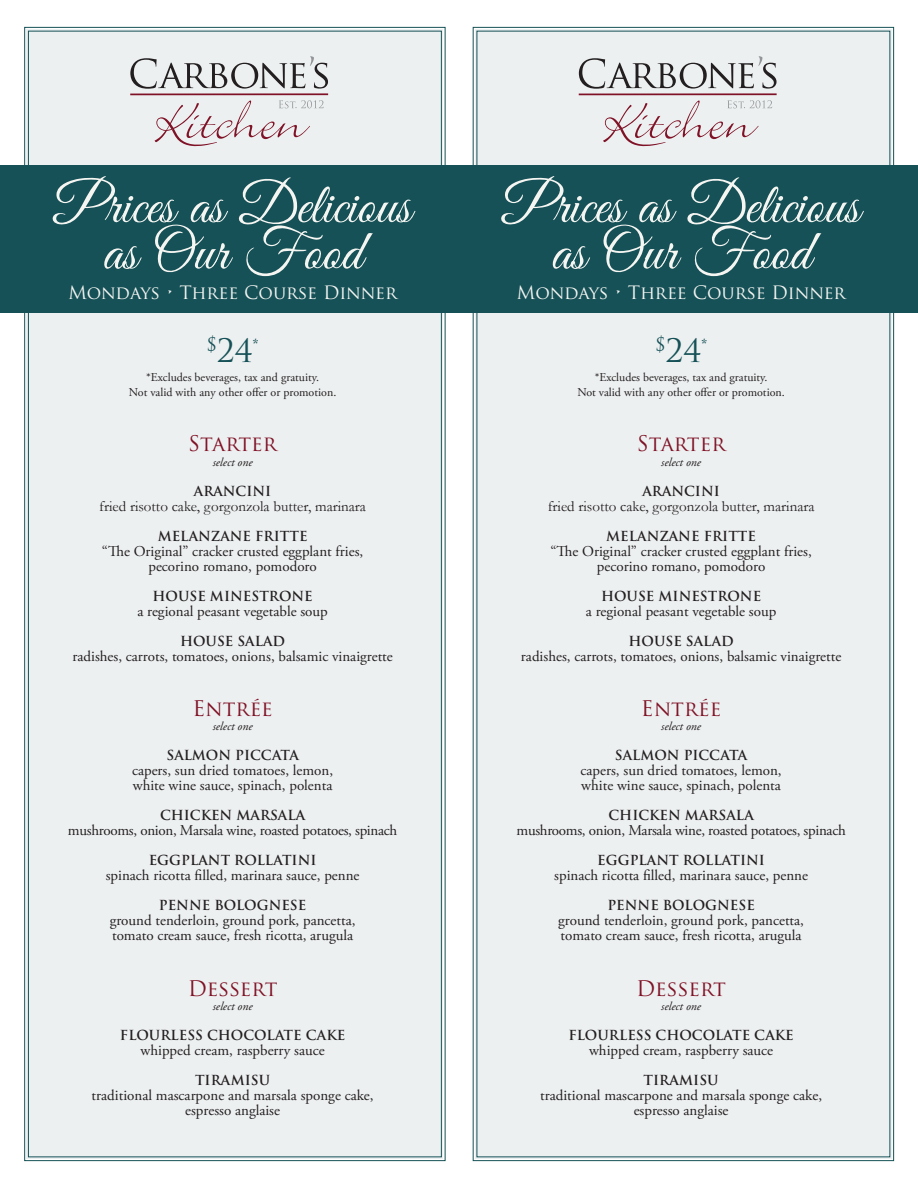
<style>
.page{position:relative;width:918px;height:1188px;background:#fff}
.page>*{position:absolute;margin:0;border:0;box-sizing:border-box;transform-origin:0 0}
.t1{font:57px/46.5px "Great Vibes";color:#f5f5f2;text-align:center}
.t2{font:31.5px "Trajan Pro";color:#155157}
.t3{font:21px "Trajan Pro";color:#7f1226}
.t4{font:18px "Trajan Pro";letter-spacing:-.01em;color:#f5f5f2}
.t5{font:15px/15px "Adobe Garamond Pro";color:#231f20;text-align:center}
.t6{font:15px "Adobe Garamond Pro";letter-spacing:-.02em;color:#231f20}
.t7{font:15px "Garamond";color:#231f20}
.t8{font:700 13.5px "Trajan Pro";color:#231f20}
.t9{font:12px/15px "Adobe Garamond Pro";color:#231f20;text-align:center}
.t10{font:italic 12px "Adobe Garamond Pro";color:#231f20}
</style>
<div class="page">
<div style="left:24px;top:27px;width:422px;height:1134px;background:#edf0f1"></div>
<div style="left:0;top:165px;width:459px;height:147px;background:#155157"></div>
<svg style="left:130px;top:56px;width:198px;height:33px;background:#c5c7c8"></svg>
<hr style="left:130px;top:93px;width:198px;height:2px;background:#7f1226">
<svg style="left:155px;top:100px;width:169px;height:46px;background:#e2dbdd"></svg>
<div style="left:472px;top:27px;width:422px;height:1134px;background:#edf0f1"></div>
<div style="left:448px;top:165px;width:470px;height:147px;background:#155157"></div>
<svg style="left:579px;top:56px;width:198px;height:33px;background:#c5c7c8"></svg>
<hr style="left:579px;top:93px;width:198px;height:2px;background:#7f1226">
<svg style="left:603px;top:100px;width:169px;height:46px;background:#e2dbdd"></svg>
<h1 class="t1" style="left:54px;top:186px;width:359px">Prices as Delicious as Our Food</h1>
<p class="t4" style="left:68px;top:281px;width:331px">Mondays • Three Course Dinner</p>
<h2 class="t2" style="left:207px;top:330px;width:54px"><sup>$</sup>24<sup>*</sup></h2>
<p class="t9" style="left:129px;top:370px;width:209px">*Excludes beverages, tax and gratuity.<br>Not valid with any other offer or promotion.</p>
<h3 class="t3" style="left:188px;top:430px;width:90px">Starter</h3>
<p class="t10" style="left:213px;top:455px;width:41px">select one</p>
<p class="t8" style="left:194px;top:483px;width:79px">ARANCINI</p>
<p class="t7" style="left:99px;top:497px;width:268px">fried risotto cake, gorgonzola butter, marinara</p>
<p class="t8" style="left:158px;top:528px;width:151px">MELANZANE FRITTE</p>
<p class="t5" style="left:102px;top:544px;width:263px">“The Original” cracker crusted eggplant fries, pecorino romano, pomodoro</p>
<p class="t8" style="left:153px;top:588px;width:162px">HOUSE MINESTRONE</p>
<p class="t5" style="left:137px;top:604px;width:192px">a regional peasant vegetable soup</p>
<p class="t8" style="left:180px;top:633px;width:107px">HOUSE SALAD</p>
<p class="t5" style="left:72px;top:649px;width:322px">radishes, carrots, tomatoes, onions, balsamic vinaigrette</p>
<h3 class="t3" style="left:192px;top:695px;width:82px">Entrée</h3>
<p class="t10" style="left:213px;top:719px;width:41px">select one</p>
<p class="t8" style="left:166px;top:747px;width:134px">SALMON PICCATA</p>
<p class="t5" style="left:132px;top:764px;width:203px;text-align:left">capers, sun dried tomatoes, lemon, white wine sauce, spinach, polenta</p>
<p class="t8" style="left:160px;top:807px;width:147px">CHICKEN MARSALA</p>
<p class="t6" style="left:68px;top:822px;width:331px">mushrooms, onion, Marsala wine, roasted potatoes, spinach</p>
<p class="t8" style="left:149px;top:852px;width:169px">EGGPLANT ROLLATINI</p>
<p class="t5" style="left:106px;top:869px;width:255px">spinach ricotta filled, marinara sauce, penne</p>
<p class="t8" style="left:159px;top:897px;width:149px">PENNE BOLOGNESE</p>
<p class="t5" style="left:110px;top:914px;width:247px;text-align:left">ground tenderloin, ground pork, pancetta, tomato cream sauce, fresh ricotta, arugula</p>
<h3 class="t3" style="left:188px;top:975px;width:91px">Dessert</h3>
<p class="t10" style="left:213px;top:999px;width:41px">select one</p>
<p class="t8" style="left:120px;top:1027px;width:227px">FLOURLESS CHOCOLATE CAKE</p>
<p class="t5" style="left:141px;top:1043px;width:186px">whipped cream, raspberry sauce</p>
<p class="t8" style="left:195px;top:1072px;width:77px">TIRAMISU</p>
<p class="t5" style="left:92px;top:1088px;width:284px">traditional mascarpone and marsala sponge cake, espresso anglaise</p>
<h1 class="t1" style="left:503px;top:186px;width:359px">Prices as Delicious as Our Food</h1>
<p class="t4" style="left:517px;top:281px;width:331px">Mondays • Three Course Dinner</p>
<h2 class="t2" style="left:655px;top:330px;width:54px"><sup>$</sup>24<sup>*</sup></h2>
<p class="t9" style="left:577px;top:370px;width:209px">*Excludes beverages, tax and gratuity.<br>Not valid with any other offer or promotion.</p>
<h3 class="t3" style="left:637px;top:430px;width:90px">Starter</h3>
<p class="t10" style="left:661px;top:455px;width:41px">select one</p>
<p class="t8" style="left:642px;top:483px;width:79px">ARANCINI</p>
<p class="t7" style="left:548px;top:497px;width:268px">fried risotto cake, gorgonzola butter, marinara</p>
<p class="t8" style="left:606px;top:528px;width:151px">MELANZANE FRITTE</p>
<p class="t5" style="left:550px;top:544px;width:263px">“The Original” cracker crusted eggplant fries, pecorino romano, pomodoro</p>
<p class="t8" style="left:601px;top:588px;width:162px">HOUSE MINESTRONE</p>
<p class="t5" style="left:586px;top:604px;width:192px">a regional peasant vegetable soup</p>
<p class="t8" style="left:629px;top:633px;width:107px">HOUSE SALAD</p>
<p class="t5" style="left:521px;top:649px;width:322px">radishes, carrots, tomatoes, onions, balsamic vinaigrette</p>
<h3 class="t3" style="left:641px;top:695px;width:82px">Entrée</h3>
<p class="t10" style="left:661px;top:719px;width:41px">select one</p>
<p class="t8" style="left:615px;top:747px;width:134px">SALMON PICCATA</p>
<p class="t5" style="left:581px;top:764px;width:203px;text-align:left">capers, sun dried tomatoes, lemon, white wine sauce, spinach, polenta</p>
<p class="t8" style="left:609px;top:807px;width:147px">CHICKEN MARSALA</p>
<p class="t6" style="left:516px;top:822px;width:331px">mushrooms, onion, Marsala wine, roasted potatoes, spinach</p>
<p class="t8" style="left:597px;top:852px;width:169px">EGGPLANT ROLLATINI</p>
<p class="t5" style="left:554px;top:869px;width:255px">spinach ricotta filled, marinara sauce, penne</p>
<p class="t8" style="left:607px;top:897px;width:149px">PENNE BOLOGNESE</p>
<p class="t5" style="left:558px;top:914px;width:247px;text-align:left">ground tenderloin, ground pork, pancetta, tomato cream sauce, fresh ricotta, arugula</p>
<h3 class="t3" style="left:636px;top:975px;width:91px">Dessert</h3>
<p class="t10" style="left:661px;top:999px;width:41px">select one</p>
<p class="t8" style="left:568px;top:1027px;width:227px">FLOURLESS CHOCOLATE CAKE</p>
<p class="t5" style="left:589px;top:1043px;width:186px">whipped cream, raspberry sauce</p>
<p class="t8" style="left:644px;top:1072px;width:77px">TIRAMISU</p>
<p class="t5" style="left:540px;top:1088px;width:284px">traditional mascarpone and marsala sponge cake, espresso anglaise</p>
</div>
